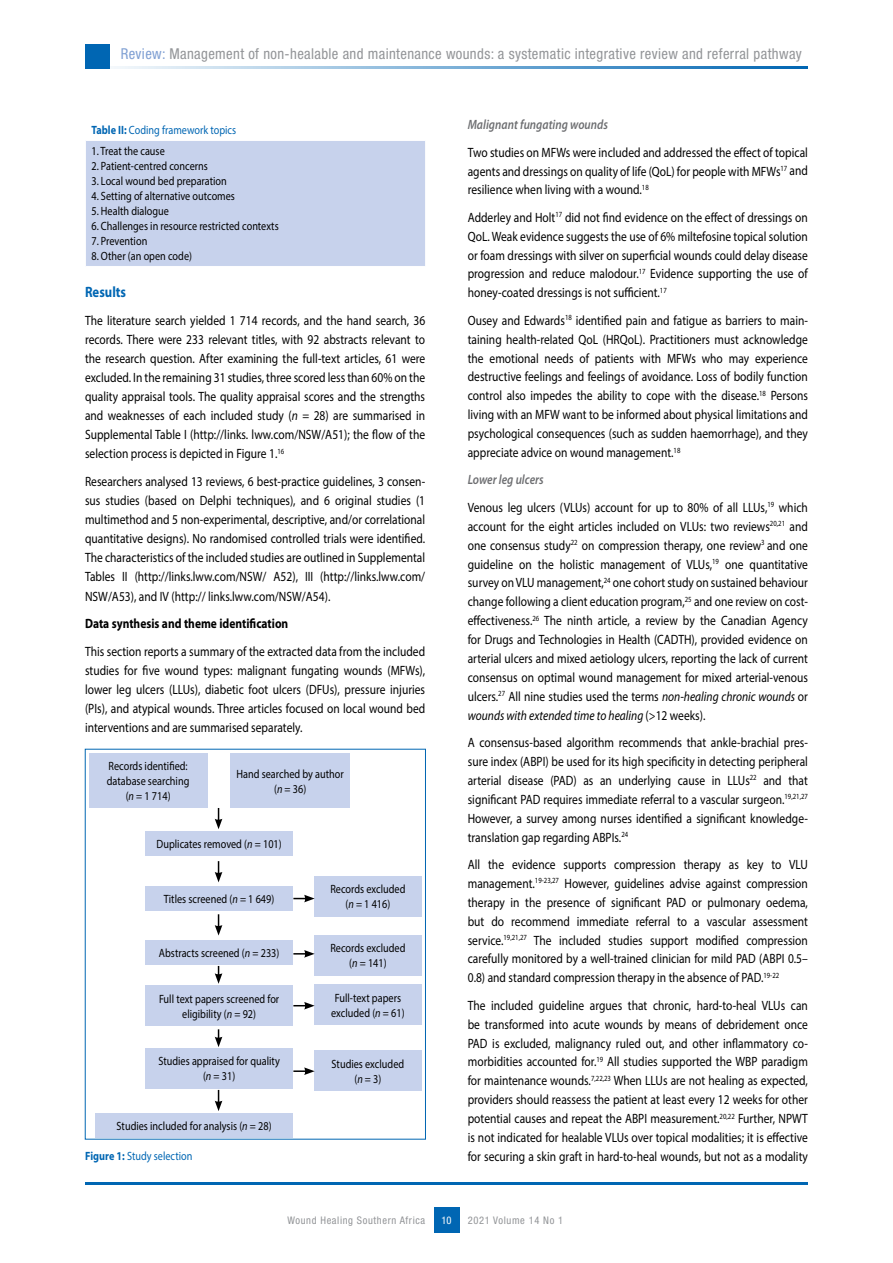
<style>
.page{position:relative;width:893px;height:1263px;background:#fff}
.page>*{position:absolute;margin:0;border:0;box-sizing:border-box;transform-origin:0 0}
.t1{font:condensed 15px "Helvetica Neue LT Std";letter-spacing:.025em;color:#939598}
.t2{font:700 15px "Myriad Pro";color:#0066b3;scale:.85 1}
.t3{font:13.5px/18.9px "Myriad Pro";color:#000;text-align:justify;scale:.85 1}
.t4{font:700 13.5px "Myriad Pro";color:#000;scale:.85 1}
.t5{font:italic 600 13.5px "Myriad Pro";color:#6d6e71;scale:.85 1}
.t6{font:12px/15px "Myriad Pro";color:#000;text-align:center;scale:.85 1}
.t7{font:12px "Myriad Pro";color:#0066b3;scale:.85 1}
.t8{font:condensed 10.5px "Helvetica Neue LT Std";letter-spacing:.06em;color:#939598}
.t9{font:condensed 10.5px "Helvetica Neue LT Std";color:#fff}
.s1{color:#80a0d3}
.s2{font-weight:700}
.s3{font-style:italic}
.s4{font-weight:600;font-style:italic;color:#6d6e71}
</style>
<div class="page">
<div style="left:434px;top:1208px;width:25px;height:25px;background:#0066b3"></div>
<hr style="left:85px;top:1182px;width:723px;height:2px;background:#0066b3">
<hr style="left:85px;top:66px;width:723px;height:2px;background:#0066b3">
<div style="left:85px;top:44px;width:24px;height:24px;background:#0066b3"></div>
<div style="left:85px;top:140px;width:341px;height:126px;background:#c7d2ec"></div>
<hr style="left:85px;top:140px;width:341px;height:1px;background:#fff">
<hr style="left:85px;top:141px;width:1px;height:125px;background:#fff">
<hr style="left:425px;top:141px;width:1px;height:125px;background:#fff">
<div style="left:89px;top:753px;width:118px;height:55px;background:#c7d2ec"></div>
<div style="left:145px;top:832px;width:148px;height:24px;background:#c7d2ec"></div>
<div style="left:95px;top:1113px;width:198px;height:24px;background:#c7d2ec"></div>
<div style="left:145px;top:886px;width:148px;height:24px;background:#c7d2ec"></div>
<div style="left:145px;top:941px;width:148px;height:24px;background:#c7d2ec"></div>
<div style="left:145px;top:985px;width:148px;height:41px;background:#c7d2ec"></div>
<div style="left:314px;top:876px;width:108px;height:40px;background:#c7d2ec"></div>
<div style="left:314px;top:935px;width:108px;height:40px;background:#c7d2ec"></div>
<div style="left:314px;top:984px;width:108px;height:41px;background:#c7d2ec"></div>
<div style="left:314px;top:1050px;width:108px;height:41px;background:#c7d2ec"></div>
<div style="left:145px;top:1048px;width:148px;height:41px;background:#c7d2ec"></div>
<div style="left:231px;top:753px;width:119px;height:55px;background:#c7d2ec"></div>
<svg style="left:215px;top:808px;width:7px;height:21px"></svg>
<svg style="left:215px;top:861px;width:7px;height:21px"></svg>
<svg style="left:215px;top:914px;width:7px;height:21px"></svg>
<svg style="left:293px;top:895px;width:22px;height:7px"></svg>
<svg style="left:293px;top:950px;width:22px;height:8px"></svg>
<svg style="left:293px;top:1002px;width:22px;height:7px"></svg>
<svg style="left:293px;top:1067px;width:22px;height:8px"></svg>
<svg style="left:215px;top:966px;width:7px;height:18px"></svg>
<svg style="left:215px;top:1029px;width:7px;height:18px"></svg>
<svg style="left:215px;top:1090px;width:7px;height:21px"></svg>
<p class="t1" style="left:121px;top:45px;width:683px"><span class="s1">Review:</span> Management of non-healable and maintenance wounds: a systematic integrative review and referral pathway</p>
<p class="t7" style="left:91px;top:123px;width:172px"><span class="s2">Table II:</span> Coding framework topics</p>
<p class="t6" style="left:91px;top:144px;width:88px">1. Treat the cause</p>
<p class="t6" style="left:91px;top:159px;width:139px">2. Patient-centred concerns</p>
<p class="t6" style="left:91px;top:174px;width:161px">3. Local wound bed preparation</p>
<p class="t6" style="left:91px;top:189px;width:170px">4. Setting of alternative outcomes</p>
<p class="t6" style="left:91px;top:204px;width:93px">5. Health dialogue</p>
<p class="t6" style="left:91px;top:219px;width:222px">6. Challenges in resource restricted contexts</p>
<p class="t6" style="left:91px;top:234px;width:67px">7. Prevention</p>
<p class="t6" style="left:91px;top:249px;width:120px">8. Other (an open code)</p>
<p class="t2" style="left:85px;top:282px;width:50px">Results</p>
<p class="t3" style="left:85px;top:310px;width:402px">The literature search yielded 1 714 records, and the hand search, 36 records. There were 233 relevant titles, with 92 abstracts relevant to the research question. After examining the full-text articles, 61 were excluded. In the remaining 31 studies, three scored less than 60% on the quality appraisal tools. The quality appraisal scores and the strengths and weaknesses of each included study (<span class="s3">n</span> = 28) are summarised in Supplemental Table I (http://links. lww.com/NSW/A51); the flow of the selection process is depicted in Figure 1.<sup>16</sup></p>
<p class="t3" style="left:85px;top:472px;width:402px">Researchers analysed 13 reviews, 6 best-practice guidelines, 3 consen&shy;sus studies (based on Delphi techniques), and 6 original studies (1 multimethod and 5 non-experimental, descriptive, and/or correlational quantitative designs). No randomised controlled trials were identified.<br>The characteristics of the included studies are outlined in Supplemental Tables II (http://links.lww.com/NSW/ A52), III (http://links.lww.com/ NSW/A53), and IV (http:// links.lww.com/NSW/A54).</p>
<p class="t4" style="left:85px;top:615px;width:241px">Data synthesis and theme identification</p>
<p class="t3" style="left:85px;top:641px;width:402px">This section reports a summary of the extracted data from the included studies for five wound types: malignant fungating wounds (MFWs), lower leg ulcers (LLUs), diabetic foot ulcers (DFUs), pressure injuries (PIs), and atypical wounds. Three articles focused on local wound bed interventions and are summarised separately.</p>
<p class="t6" style="left:107px;top:758px;width:99px">Records identified: database searching (<span class="s3">n</span> = 1 714)</p>
<p class="t6" style="left:157px;top:836px;width:149px">Duplicates removed (<span class="s3">n</span> = 101)</p>
<p class="t6" style="left:237px;top:766px;width:128px">Hand searched by author (<span class="s3">n</span> = 36)</p>
<p class="t6" style="left:164px;top:891px;width:131px">Titles screened (<span class="s3">n</span> = 1 649)</p>
<p class="t6" style="left:159px;top:946px;width:143px">Abstracts screened (<span class="s3">n</span> = 233)</p>
<p class="t6" style="left:159px;top:991px;width:143px">Full text papers screened for eligibility (<span class="s3">n</span> = 92)</p>
<p class="t6" style="left:158px;top:1054px;width:144px">Studies appraised for quality (<span class="s3">n</span> = 31)</p>
<p class="t6" style="left:117px;top:1118px;width:184px">Studies included for analysis (<span class="s3">n</span> = 28)</p>
<p class="t6" style="left:330px;top:881px;width:90px">Records excluded (<span class="s3">n</span> = 1 416)</p>
<p class="t6" style="left:330px;top:940px;width:90px">Records excluded (<span class="s3">n</span> = 141)</p>
<p class="t6" style="left:331px;top:990px;width:88px;text-align:left">Full-text papers excluded (<span class="s3">n</span> = 61)</p>
<p class="t6" style="left:332px;top:1056px;width:87px">Studies excluded (<span class="s3">n</span> = 3)</p>
<p class="t5" style="left:468px;top:116px;width:167px">Malignant fungating wounds</p>
<p class="t3" style="left:468px;top:142px;width:402px">Two studies on MFWs were included and addressed the effect of topical agents and dressings on quality of life (QoL) for people with MFWs<sup>17</sup> and resilience when living with a wound.<sup>18</sup></p>
<p class="t3" style="left:468px;top:208px;width:402px">Adderley and Holt<sup>17</sup> did not find evidence on the effect of dressings on QoL. Weak evidence suggests the use of 6% miltefosine topical solution or foam dressings with silver on superficial wounds could delay disease progression and reduce malodour.<sup>17</sup> Evidence supporting the use of honey-coated dressings is not sufficient.<sup>17</sup></p>
<p class="t3" style="left:468px;top:311px;width:402px">Ousey and Edwards<sup>18</sup> identified pain and fatigue as barriers to main&shy;taining health-related QoL (HRQoL). Practitioners must acknowledge the emotional needs of patients with MFWs who may experience destructive feelings and feelings of avoidance. Loss of bodily function control also impedes the ability to cope with the disease.<sup>18</sup> Persons living with an MFW want to be informed about physical limitations and psychological consequences (such as sudden haemorrhage), and they appreciate advice on wound management.<sup>18</sup></p>
<p class="t3" style="left:468px;top:466px;width:402px;line-height:27.5px"><span class="s4">Lower leg ulcers<br></span>Venous leg ulcers (VLUs) account for up to 80% of all LLUs,<sup>19</sup> which</p>
<p class="t3" style="left:468px;top:516px;width:402px">account for the eight articles included on VLUs: two reviews<sup>20,21</sup> and one consensus study<sup>22</sup> on compression therapy, one review<sup>3</sup> and one guideline on the holistic management of VLUs,<sup>19</sup> one quantitative survey on VLU management,<sup>24</sup> one cohort study on sustained behaviour change following a client education program,<sup>25</sup> and one review on cost&shy;effectiveness.<sup>26</sup> The ninth article, a review by the Canadian Agency for Drugs and Technologies in Health (CADTH), provided evidence on arterial ulcers and mixed aetiology ulcers, reporting the lack of current consensus on optimal wound management for mixed arterial-venous ulcers.<sup>27</sup> All nine studies used the terms <span class="s3">non-healing chronic wounds</span> or <span class="s3">wounds with extended time to healing</span> (&gt;12 weeks).</p>
<p class="t3" style="left:468px;top:733px;width:402px">A consensus-based algorithm recommends that ankle-brachial pres&shy;sure index (ABPI) be used for its high specificity in detecting peripheral arterial disease (PAD) as an underlying cause in LLUs<sup>22</sup> and that significant PAD requires immediate referral to a vascular surgeon.<sup>19,21,27<br></sup>However, a survey among nurses identified a significant knowledge&shy;translation gap regarding ABPIs.<sup>24</sup></p>
<p class="t3" style="left:468px;top:855px;width:402px">All the evidence supports compression therapy as key to VLU management.<sup>19-23,27</sup> However, guidelines advise against compression therapy in the presence of significant PAD or pulmonary oedema, but do recommend immediate referral to a vascular assessment service.<sup>19,21,27</sup> The included studies support modified compression carefully monitored by a well-trained clinician for mild PAD (ABPI 0.5– 0.8) and standard compression therapy in the absence of PAD.<sup>19-22</sup></p>
<p class="t3" style="left:468px;top:995px;width:402px">The included guideline argues that chronic, hard-to-heal VLUs can be transformed into acute wounds by means of debridement once PAD is excluded, malignancy ruled out, and other inflammatory co&shy;morbidities accounted for.<sup>19</sup> All studies supported the WBP paradigm for maintenance wounds.<sup>7,22,23</sup> When LLUs are not healing as expected, providers should reassess the patient at least every 12 weeks for other potential causes and repeat the ABPI measurement.<sup>20,22</sup> Further, NPWT is not indicated for healable VLUs over topical modalities; it is effective</p>
<p class="t7" style="left:85px;top:1148px;width:128px"><span class="s2">Figure 1:</span> Study selection</p>
<p class="t3" style="left:468px;top:1147px;width:402px">for securing a skin graft in hard-to-heal wounds, but not as a modality</p>
<p class="t8" style="left:287px;top:1214px;width:139px">Wound Healing Southern Africa</p>
<p class="t8" style="left:468px;top:1214px;width:97px">2021 Volume 14 No 1</p>
<p class="t9" style="left:441px;top:1214px;width:12px">10</p>
</div>
